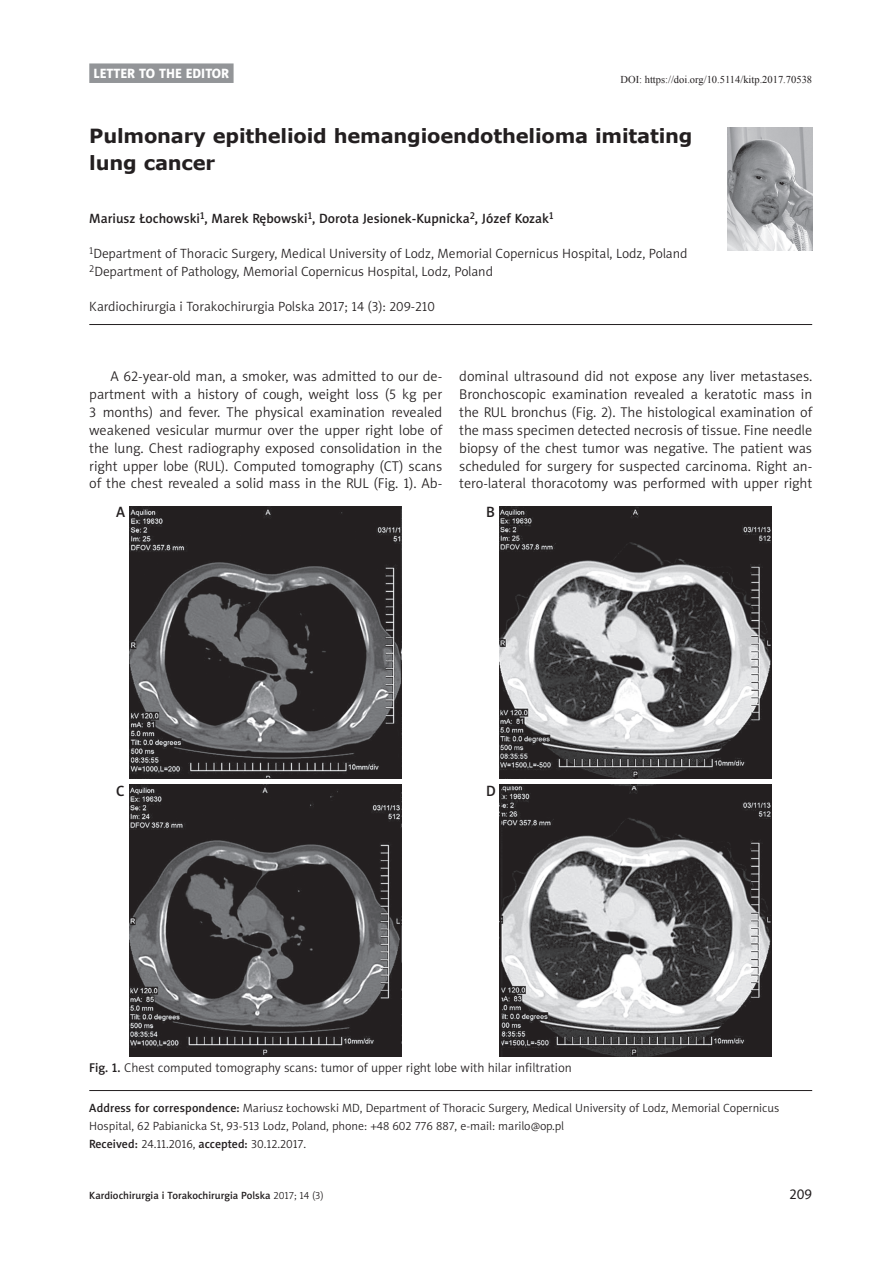
<style>
.page{position:relative;width:893px;height:1263px;background:#fff}
.page>*{position:absolute;margin:0;border:0;box-sizing:border-box;transform-origin:0 0}
.t1{font:700 19.5px/27px "Verdana";letter-spacing:-.01em;color:#231f20}
.t2{font:15px "Naomi Sans EFNTT Medium";color:#231f20}
.t3{font:14.25px/17.9px "Naomi Sans EFNTT Light";color:#231f20;text-align:justify}
.t4{font:14.25px "Naomi Sans EFNTT";color:#231f20}
.t5{font:13.5px/18px "Naomi Sans EFNTT Light";color:#231f20}
.t6{font:13.5px "Naomi Sans EFNTT Medium";color:#231f20}
.t7{font:13.5px "Naomi Sans EFNTT Heavy";color:#fff}
.t8{font:12.75px "Naomi Sans EFNTT Light";color:#231f20}
.t9{font:12px/18px "Naomi Sans EFNTT Light";color:#231f20}
.t10{font:10.5px "Naomi Sans EFNTT Medium";color:#231f20}
.t11{font:10.5px "Times New Roman";color:#231f20}
.s1{font-family:"Naomi Sans EFNTT Medium"}
.s2{font-family:"Naomi Sans EFNTT Light"}
</style>
<div class="page">
<hr style="left:89px;top:324px;width:723px;height:1px;background:#231f20">
<img style="left:727px;top:128px;width:85px;height:123px">
<div style="left:89px;top:63px;width:145px;height:20px;background:#939598"></div>
<hr style="left:89px;top:1090px;width:723px;height:1px;background:#231f20">
<img style="left:130px;top:506px;width:272px;height:272px">
<img style="left:500px;top:506px;width:272px;height:272px">
<img style="left:130px;top:785px;width:272px;height:272px">
<img style="left:500px;top:785px;width:272px;height:272px">
<p class="t7" style="left:94px;top:65px;width:137px">LETTER TO THE EDITOR</p>
<p class="t11" style="left:620px;top:72px;width:193px">DOI: https://doi.org/10.5114/kitp.2017.70538</p>
<h1 class="t1" style="left:89px;top:122px;width:605px">Pulmonary epithelioid hemangioendothelioma imitating lung cancer</h1>
<p class="t6" style="left:89px;top:211px;width:466px">Mariusz Łochowski<sup>1</sup>, Marek Rębowski<sup>1</sup>, Dorota Jesionek-Kupnicka<sup>2</sup>, Józef Kozak<sup>1</sup></p>
<p class="t5" style="left:89px;top:245px;width:600px"><sup>1</sup>Department of Thoracic Surgery, Medical University of Lodz, Memorial Copernicus Hospital, Lodz, Poland<br><sup>2</sup>Department of Pathology, Memorial Copernicus Hospital, Lodz, Poland</p>
<p class="t5" style="left:89px;top:298px;width:347px">Kardiochirurgia i Torakochirurgia Polska 2017; 14 (3): 209-210</p>
<p class="t3" style="left:89px;top:368px;width:354px;text-indent:21px">A 62-year-old man, a smoker, was admitted to our de&shy;partment with a history of cough, weight loss (5 kg per 3 months) and fever. The physical examination revealed weakened vesicular murmur over the upper right lobe of the lung. Chest radiography exposed consolidation in the right upper lobe (RUL). Computed tomography (CT) scans of the chest revealed a solid mass in the RUL (Fig. 1). Ab-</p>
<p class="t3" style="left:459px;top:368px;width:354px">dominal ultrasound did not expose any liver metastases.<br>Bronchoscopic examination revealed a keratotic mass in the RUL bronchus (Fig. 2). The histological examination of the mass specimen detected necrosis of tissue. Fine needle biopsy of the chest tumor was negative. The patient was scheduled for surgery for suspected carcinoma. Right an&shy;tero-lateral thoracotomy was performed with upper right</p>
<p class="t2" style="left:116px;top:503px;width:11px">A</p>
<p class="t2" style="left:486px;top:503px;width:10px">B</p>
<p class="t2" style="left:116px;top:781px;width:10px">C</p>
<p class="t2" style="left:486px;top:781px;width:11px">D</p>
<p class="t8" style="left:89px;top:1061px;width:484px"><span class="s1">Fig. 1.</span> Chest computed tomography scans: tumor of upper right lobe with hilar infiltration</p>
<p class="t9" style="left:89px;top:1099px;width:691px"><span class="s1">Address for correspondence:</span> Mariusz Łochowski MD, Department of Thoracic Surgery, Medical University of Lodz, Memorial Copernicus<br>Hospital, 62 Pabianicka St, 93-513 Lodz, Poland, phone: +48 602 776 887, e-mail: marilo@op.pl<br><span class="s1">Received:</span> 24.11.2016, <span class="s1">accepted:</span> 30.12.2017.</p>
<p class="t10" style="left:89px;top:1189px;width:236px">Kardiochirurgia i Torakochirurgia Polska <span class="s2">2017; 14 (3)</span></p>
<p class="t4" style="left:789px;top:1185px;width:24px">209</p>
</div>
